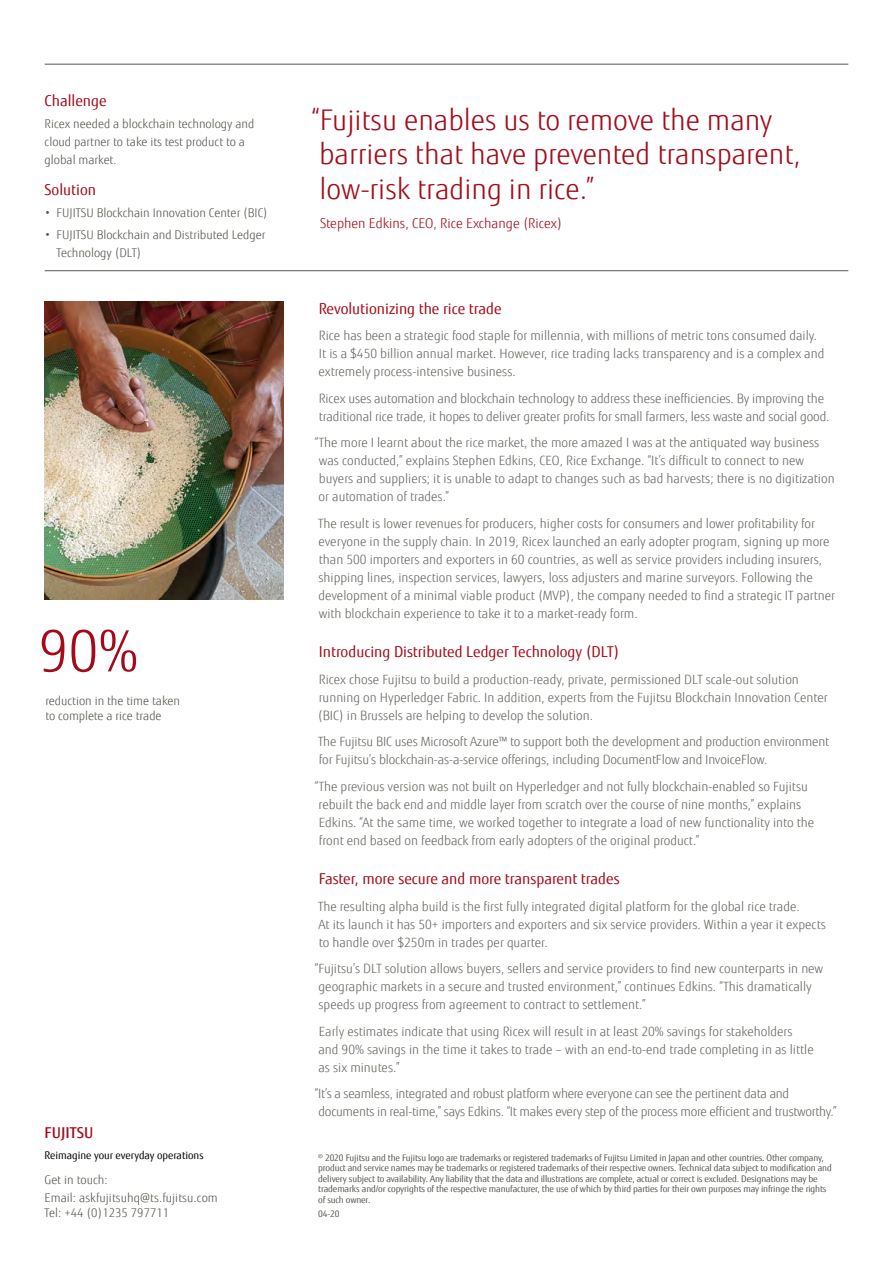
<style>
.page{position:relative;width:893px;height:1263px;background:#fff}
.page>*{position:absolute;margin:0;border:0;box-sizing:border-box;transform-origin:0 0}
.t1{font:300 57px "Fujitsu Sans";color:#a30b1a}
.t2{font:300 28.5px/34.5px "Fujitsu Sans";color:#a30b1a}
.t3{font:15px "Fujitsu Sans";color:#a30b1a}
.t4{font:500 15px "Fujitsu Sans";color:#a30b1a}
.t5{font:300 13.5px "Fujitsu Sans";color:#a30b1a}
.t6{font:300 12.75px/18px "Fujitsu Sans";color:#686761}
.t7{font:300 12.75px/18px "Fujitsu Sans";letter-spacing:-.02em;color:#686761}
.t8{font:300 12px/18px "Fujitsu Sans";color:#57564f}
.t9{font:10.5px "Fujitsu Sans";color:#000}
.t10{font:9px/10.5px "Fujitsu Sans";letter-spacing:-.01em;color:#57564f}
</style>
<div class="page">
<hr style="left:45px;top:64px;width:803px;height:1px;background:#57564f">
<hr style="left:45px;top:270px;width:803px;height:1px;background:#57564f">
<img style="left:45px;top:302px;width:238px;height:298px">
<p class="t3" style="left:45px;top:92px;width:64px">Challenge</p>
<p class="t8" style="left:45px;top:115px;width:211px">Ricex needed a blockchain technology and cloud partner to take its test product to a global market.</p>
<p class="t3" style="left:45px;top:181px;width:53px">Solution</p>
<p class="t8" style="left:45px;top:204px;width:225px">• FUJITSU Blockchain Innovation Center (BIC)</p>
<p class="t8" style="left:57px;top:226px;width:210px;text-indent:-12px">• FUJITSU Blockchain and Distributed Ledger<br>Technology (DLT)</p>
<h1 class="t1" style="left:38px;top:618px;width:102px">90%</h1>
<p class="t8" style="left:45px;top:693px;width:136px;line-height:15px">reduction in the time taken to complete a rice trade</p>
<p class="t4" style="left:45px;top:1123px;width:50px">FUJITSU</p>
<p class="t9" style="left:45px;top:1149px;width:160px">Reimagine your everyday operations</p>
<p class="t8" style="left:45px;top:1170px;width:175px">Get in touch:<br>Email: askfujitsuhq@ts.fujitsu.com</p>
<p class="t8" style="left:45px;top:1203px;width:126px">Tel: +44 (0)1235 797711</p>
<h2 class="t2" style="left:312px;top:103px;width:491px">“Fujitsu enables us to remove the many barriers that have prevented transparent, low-risk trading in rice.”</h2>
<p class="t5" style="left:320px;top:215px;width:244px">Stephen Edkins, CEO, Rice Exchange (Ricex)</p>
<p class="t3" style="left:319px;top:300px;width:184px">Revolutionizing the rice trade</p>
<p class="t6" style="left:319px;top:327px;width:507px">Rice has been a strategic food staple for millennia, with millions of metric tons consumed daily.<br>It is a $450 billion annual market. However, rice trading lacks transparency and is a complex and extremely process-intensive business.</p>
<p class="t6" style="left:319px;top:390px;width:512px">Ricex uses automation and blockchain technology to address these inefficiencies. By improving the traditional rice trade, it hopes to deliver greater profits for small farmers, less waste and social good.</p>
<p class="t6" style="left:315px;top:434px;width:521px">“The more I learnt about the rice market, the more amazed I was at the antiquated way business was conducted,” explains Stephen Edkins, CEO, Rice Exchange. “It’s difficult to connect to new buyers and suppliers; it is unable to adapt to changes such as bad harvests; there is no digitization or automation of trades.”</p>
<p class="t6" style="left:318px;top:515px;width:519px">The result is lower revenues for producers, higher costs for consumers and lower profitability for everyone in the supply chain. In 2019, Ricex launched an early adopter program, signing up more than 500 importers and exporters in 60 countries, as well as service providers including insurers, shipping lines, inspection services, lawyers, loss adjusters and marine surveyors. Following the development of a minimal viable product (MVP), the company needed to find a strategic IT partner with blockchain experience to take it to a market-ready form.</p>
<p class="t3" style="left:319px;top:643px;width:302px">Introducing Distributed Ledger Technology (DLT)</p>
<p class="t6" style="left:318px;top:670px;width:511px">Ricex chose Fujitsu to build a production-ready, private, permissioned DLT scale-out solution running on Hyperledger Fabric. In addition, experts from the Fujitsu Blockchain Innovation Center (BIC) in Brussels are helping to develop the solution.</p>
<p class="t6" style="left:318px;top:733px;width:513px">The Fujitsu BIC uses Microsoft Azure™ to support both the development and production environment for Fujitsu’s blockchain-as-a-service offerings, including DocumentFlow and InvoiceFlow.</p>
<p class="t6" style="left:315px;top:777px;width:501px">“The previous version was not built on Hyperledger and not fully blockchain-enabled so Fujitsu rebuilt the back end and middle layer from scratch over the course of nine months,” explains Edkins. “At the same time, we worked together to integrate a load of new functionality into the front end based on feedback from early adopters of the original product.”</p>
<p class="t3" style="left:319px;top:870px;width:302px">Faster, more secure and more transparent trades</p>
<p class="t6" style="left:318px;top:897px;width:509px">The resulting alpha build is the first fully integrated digital platform for the global rice trade.<br>At its launch it has 50+ importers and exporters and six service providers. Within a year it expects to handle over $250m in trades per quarter.</p>
<p class="t6" style="left:315px;top:960px;width:510px">“Fujitsu’s DLT solution allows buyers, sellers and service providers to find new counterparts in new geographic markets in a secure and trusted environment,” continues Edkins. “This dramatically speeds up progress from agreement to contract to settlement.”</p>
<p class="t6" style="left:318px;top:1022px;width:497px">Early estimates indicate that using Ricex will result in at least 20% savings for stakeholders and 90% savings in the time it takes to trade – with an end-to-end trade completing in as little as six minutes.”</p>
<p class="t7" style="left:315px;top:1085px;width:523px">“It’s a seamless, integrated and robust platform where everyone can see the pertinent data and documents in real-time,” says Edkins. “It makes every step of the process more efficient and trustworthy.”</p>
<p class="t10" style="left:318px;top:1152px;width:515px">© 2020 Fujitsu and the Fujitsu logo are trademarks or registered trademarks of Fujitsu Limited in Japan and other countries. Other company, product and service names may be trademarks or registered trademarks of their respective owners. Technical data subject to modification and delivery subject to availability. Any liability that the data and illustrations are complete, actual or correct is excluded. Designations may be trademarks and/or copyrights of the respective manufacturer, the use of which by third parties for their own purposes may infringe the rights of such owner.</p>
<p class="t10" style="left:318px;top:1209px;width:23px">04-20</p>
</div>
